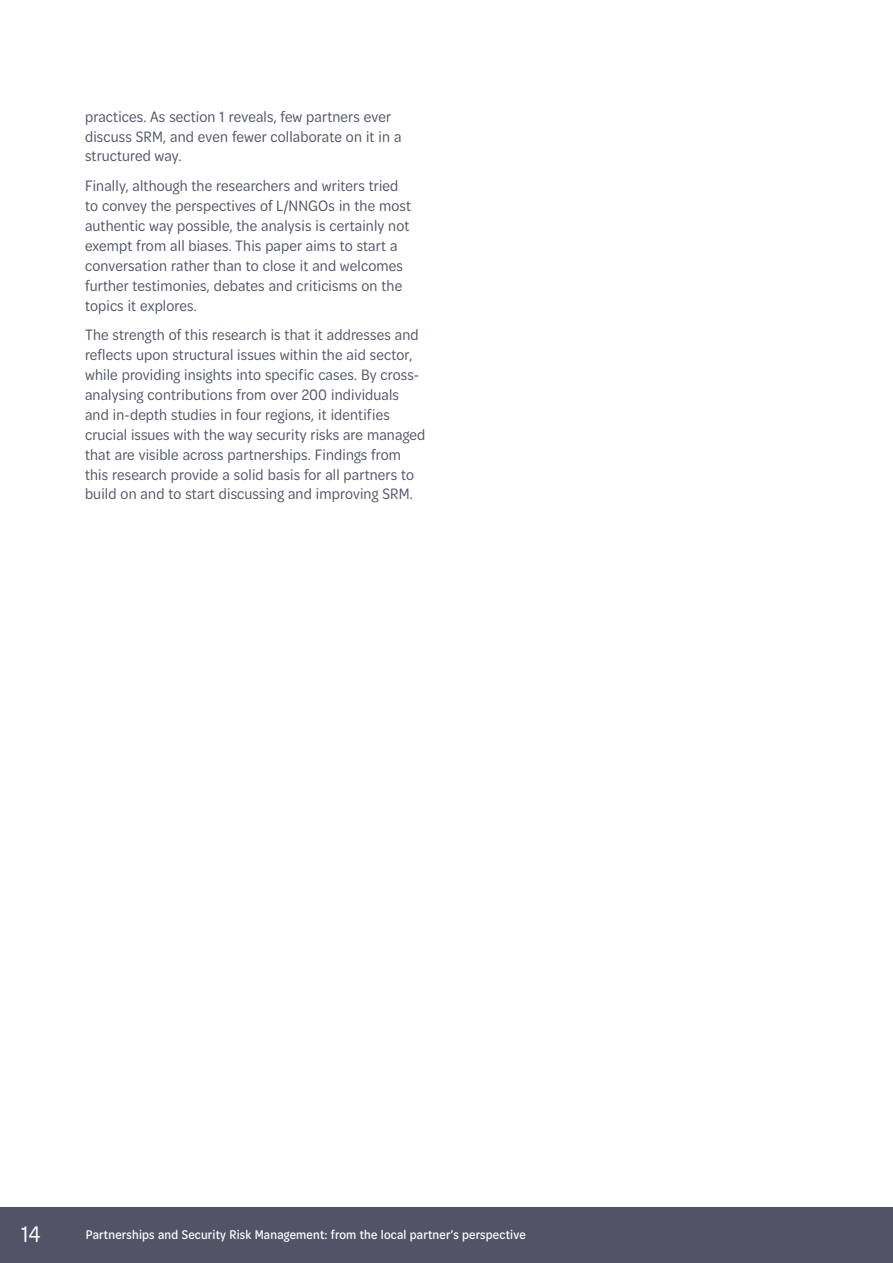
<style>
.page{position:relative;width:893px;height:1263px;background:#fff}
.page>*{position:absolute;margin:0;border:0;box-sizing:border-box;transform-origin:0 0}
.t1{font:24px "Omnes Cond";color:#fff}
.t2{font:16.2px/20px "Omnes Cond";letter-spacing:.01em;color:#505466}
.t3{font:500 13.5px "Omnes Cond";letter-spacing:.015em;color:#fff}
</style>
<div class="page">
<div style="left:0;top:1208px;width:893px;height:55px;background:#505466"></div>
<p class="t2" style="left:85px;top:106px;width:318px">practices. As section 1 reveals, few partners ever discuss SRM, and even fewer collaborate on it in a structured way.</p>
<p class="t2" style="left:85px;top:175px;width:328px">Finally, although the researchers and writers tried to convey the perspectives of L/NNGOs in the most authentic way possible, the analysis is certainly not exempt from all biases. This paper aims to start a conversation rather than to close it and welcomes further testimonies, debates and criticisms on the topics it explores.</p>
<p class="t2" style="left:85px;top:324px;width:342px">The strength of this research is that it addresses and reflects upon structural issues within the aid sector, while providing insights into specific cases. By cross&shy;analysing contributions from over 200 individuals and in-depth studies in four regions, it identifies crucial issues with the way security risks are managed that are visible across partnerships. Findings from this research provide a solid basis for all partners to build on and to start discussing and improving SRM.</p>
<h1 class="t1" style="left:21px;top:1218px;width:21px">14</h1>
<p class="t3" style="left:86px;top:1225px;width:441px">Partnerships and Security Risk Management: from the local partner’s perspective</p>
</div>
